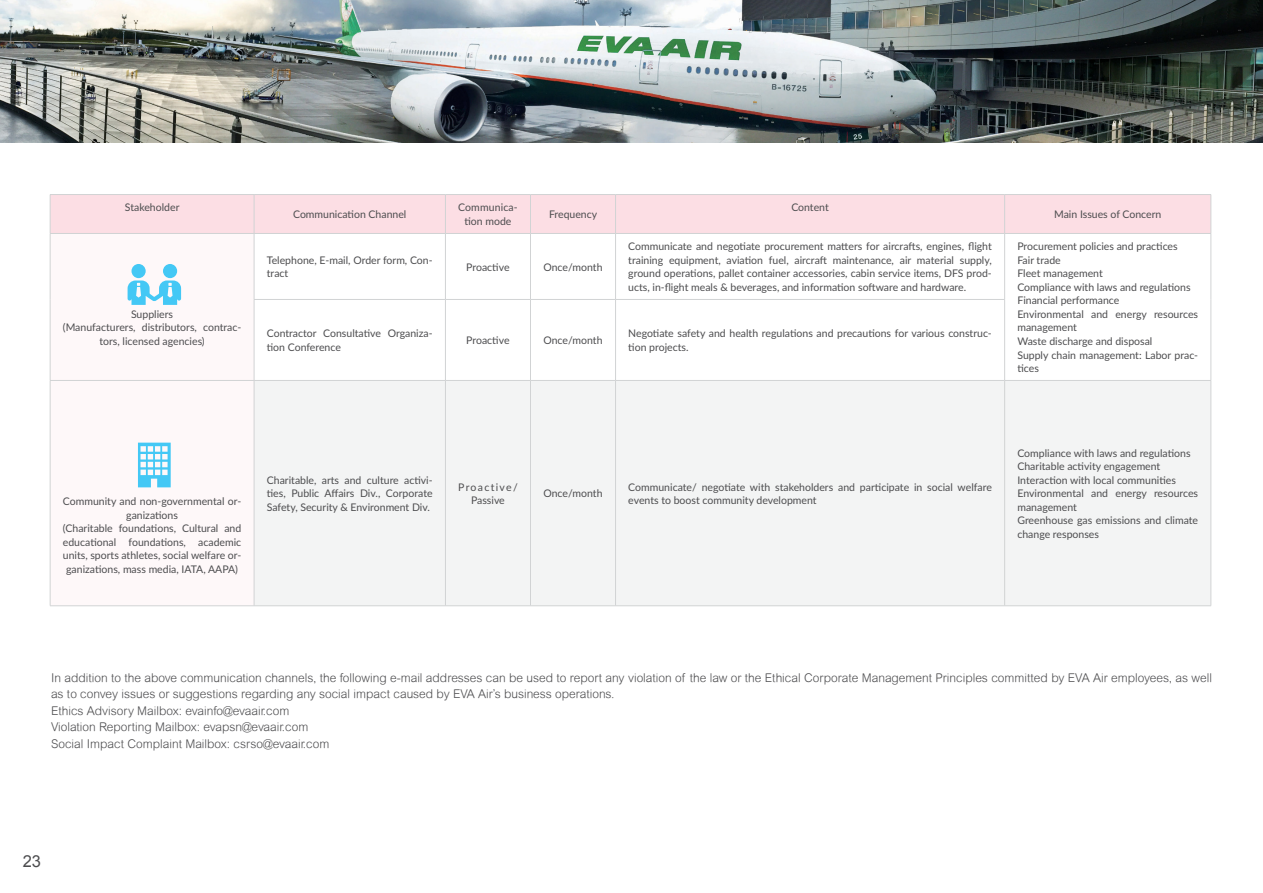
<style>
.page{position:relative;width:1263px;height:893px;background:#fff}
.page>*{position:absolute;margin:0;border:0;box-sizing:border-box;transform-origin:0 0}
.t1{font:16.5px "Arial";color:#4d4d4f}
.t2{font:300 12px/16.5px "Arial Rounded MT";color:#4d4d4f}
.t3{font:10.5px/13.5px "Lato";color:#4d4d4f}
.t4{font:10.5px/13.5px "Lato";letter-spacing:.105em;color:#4d4d4f;text-align:center}
</style>
<div class="page">
<div style="left:51px;top:195px;width:1159px;height:38px;background:#fcdee4"></div>
<svg style="left:127px;top:234px;width:127px;height:371px"></svg>
<div style="left:255px;top:381px;width:955px;height:224px;background:#f3f4f4"></div>
<hr style="left:50px;top:195px;width:1px;height:38px;background:#d1d3d4">
<hr style="left:445px;top:195px;width:1px;height:38px;background:#d1d3d4">
<hr style="left:615px;top:195px;width:1px;height:38px;background:#d1d3d4">
<hr style="left:50px;top:194px;width:204px;height:1px;background:#d1d3d4">
<hr style="left:445px;top:194px;width:85px;height:1px;background:#d1d3d4">
<hr style="left:615px;top:194px;width:390px;height:1px;background:#d1d3d4">
<hr style="left:254px;top:194px;width:191px;height:1px;background:#d1d3d4">
<hr style="left:530px;top:194px;width:85px;height:1px;background:#d1d3d4">
<hr style="left:1005px;top:194px;width:206px;height:1px;background:#d1d3d4">
<hr style="left:254px;top:195px;width:1px;height:38px;background:#d1d3d4">
<hr style="left:530px;top:195px;width:1px;height:38px;background:#d1d3d4">
<hr style="left:1004px;top:195px;width:1px;height:38px;background:#d1d3d4">
<hr style="left:1210px;top:195px;width:1px;height:38px;background:#d1d3d4">
<hr style="left:615px;top:299px;width:390px;height:1px;background:#d1d3d4">
<hr style="left:1005px;top:605px;width:206px;height:1px;background:#d1d3d4">
<hr style="left:254px;top:233px;width:191px;height:1px;background:#d1d3d4">
<hr style="left:445px;top:233px;width:85px;height:1px;background:#d1d3d4">
<hr style="left:530px;top:233px;width:85px;height:1px;background:#d1d3d4">
<hr style="left:615px;top:233px;width:390px;height:1px;background:#d1d3d4">
<hr style="left:1005px;top:233px;width:206px;height:1px;background:#d1d3d4">
<hr style="left:445px;top:234px;width:1px;height:65px;background:#d1d3d4">
<hr style="left:530px;top:234px;width:1px;height:65px;background:#d1d3d4">
<hr style="left:615px;top:234px;width:1px;height:65px;background:#d1d3d4">
<hr style="left:1004px;top:234px;width:1px;height:65px;background:#d1d3d4">
<hr style="left:1004px;top:300px;width:1px;height:80px;background:#d1d3d4">
<hr style="left:1210px;top:234px;width:1px;height:65px;background:#d1d3d4">
<hr style="left:1210px;top:299px;width:1px;height:81px;background:#d1d3d4">
<hr style="left:445px;top:300px;width:1px;height:80px;background:#d1d3d4">
<hr style="left:530px;top:300px;width:1px;height:80px;background:#d1d3d4">
<hr style="left:615px;top:300px;width:1px;height:80px;background:#d1d3d4">
<hr style="left:254px;top:299px;width:191px;height:1px;background:#d1d3d4">
<hr style="left:445px;top:299px;width:85px;height:1px;background:#d1d3d4">
<hr style="left:530px;top:299px;width:85px;height:1px;background:#d1d3d4">
<hr style="left:254px;top:380px;width:191px;height:1px;background:#d1d3d4">
<hr style="left:445px;top:380px;width:85px;height:1px;background:#d1d3d4">
<hr style="left:530px;top:380px;width:85px;height:1px;background:#d1d3d4">
<hr style="left:615px;top:380px;width:390px;height:1px;background:#d1d3d4">
<hr style="left:1005px;top:380px;width:206px;height:1px;background:#d1d3d4">
<hr style="left:445px;top:381px;width:1px;height:225px;background:#d1d3d4">
<hr style="left:530px;top:381px;width:1px;height:225px;background:#d1d3d4">
<hr style="left:615px;top:381px;width:1px;height:225px;background:#d1d3d4">
<hr style="left:1004px;top:381px;width:1px;height:225px;background:#d1d3d4">
<hr style="left:1210px;top:381px;width:1px;height:225px;background:#d1d3d4">
<hr style="left:254px;top:605px;width:191px;height:1px;background:#d1d3d4">
<hr style="left:445px;top:605px;width:85px;height:1px;background:#d1d3d4">
<hr style="left:530px;top:605px;width:85px;height:1px;background:#d1d3d4">
<hr style="left:615px;top:605px;width:390px;height:1px;background:#d1d3d4">
<hr style="left:50px;top:233px;width:204px;height:1px;background:#d1d3d4">
<hr style="left:50px;top:234px;width:1px;height:65px;background:#d1d3d4">
<hr style="left:254px;top:234px;width:1px;height:65px;background:#d1d3d4">
<hr style="left:50px;top:299px;width:1px;height:81px;background:#d1d3d4">
<hr style="left:254px;top:300px;width:1px;height:80px;background:#d1d3d4">
<hr style="left:50px;top:380px;width:204px;height:1px;background:#d1d3d4">
<hr style="left:50px;top:381px;width:1px;height:225px;background:#d1d3d4">
<hr style="left:254px;top:381px;width:1px;height:225px;background:#d1d3d4">
<hr style="left:50px;top:605px;width:204px;height:1px;background:#d1d3d4">
<svg style="left:138px;top:443px;width:33px;height:44px"></svg>
<svg style="left:128px;top:280px;width:53px;height:25px"></svg>
<div style="left:131px;top:264px;width:15px;height:14px;background:#44c8f5;border-radius:50%"></div>
<div style="left:163px;top:264px;width:14px;height:14px;background:#44c8f5;border-radius:50%"></div>
<img style="left:0;top:0;width:1263px;height:142px">
<p class="t3" style="left:125px;top:200px;width:56px">Stakeholder</p>
<p class="t3" style="left:63px;top:307px;width:180px;text-align:center">Suppliers<br>(Manufacturers, distributors, contrac&shy;tors, licensed agencies)</p>
<p class="t3" style="left:293px;top:207px;width:115px">Communication Channel</p>
<p class="t3" style="left:458px;top:200px;width:61px;text-align:center">Communica&shy;tion mode</p>
<p class="t3" style="left:549px;top:207px;width:50px">Frequency</p>
<p class="t3" style="left:791px;top:200px;width:39px">Content</p>
<p class="t3" style="left:1054px;top:207px;width:109px">Main Issues of Concern</p>
<p class="t3" style="left:628px;top:239px;width:365px;text-align:justify">Communicate and negotiate procurement matters for aircrafts, engines, flight training equipment, aviation fuel, aircraft maintenance, air material supply, ground operations, pallet container accessories, cabin service items, DFS prod&shy;ucts, in-flight meals &amp; beverages, and information software and hardware.</p>
<p class="t3" style="left:1017px;top:239px;width:182px">Procurement policies and practices<br>Fair trade<br>Fleet management<br>Compliance with laws and regulations<br>Financial performance<br>Environmental and energy resources management<br>Waste discharge and disposal<br>Supply chain management: Labor prac&shy;tices</p>
<p class="t3" style="left:267px;top:253px;width:167px">Telephone, E-mail, Order form, Con&shy;tract</p>
<p class="t3" style="left:466px;top:260px;width:45px">Proactive</p>
<p class="t3" style="left:543px;top:260px;width:61px">Once/month</p>
<p class="t3" style="left:267px;top:326px;width:167px">Contractor Consultative Organiza&shy;tion Conference</p>
<p class="t3" style="left:466px;top:333px;width:45px">Proactive</p>
<p class="t3" style="left:543px;top:333px;width:61px">Once/month</p>
<p class="t3" style="left:628px;top:326px;width:365px">Negotiate safety and health regulations and precautions for various construc&shy;tion projects.</p>
<p class="t3" style="left:63px;top:494px;width:180px;text-align:center">Community and non-governmental or&shy;ganizations<br>(Charitable foundations, Cultural and educational foundations, academic units, sports athletes, social welfare or&shy;ganizations, mass media, IATA, AAPA)</p>
<p class="t3" style="left:267px;top:473px;width:167px;text-align:justify">Charitable, arts and culture activi&shy;ties, Public Affairs Div., Corporate Safety, Security &amp; Environment Div.</p>
<p class="t4" style="left:458px;top:480px;width:61px">Proactive/<br>Passive</p>
<p class="t3" style="left:543px;top:486px;width:61px">Once/month</p>
<p class="t3" style="left:628px;top:480px;width:365px">Communicate/ negotiate with stakeholders and participate in social welfare events to boost community development</p>
<p class="t3" style="left:1017px;top:446px;width:182px">Compliance with laws and regulations<br>Charitable activity engagement<br>Interaction with local communities<br>Environmental and energy resources management<br>Greenhouse gas emissions and climate change responses</p>
<p class="t2" style="left:51px;top:669px;width:1162px">In addition to the above communication channels, the following e-mail addresses can be used to report any violation of the law or the Ethical Corporate Management Principles committed by EVA Air employees, as well as to convey issues or suggestions regarding any social impact caused by EVA Air’s business operations.<br>Ethics Advisory Mailbox: evainfo@evaair.com<br>Violation Reporting Mailbox: evapsn@evaair.com<br>Social Impact Complaint Mailbox: csrso@evaair.com</p>
<h1 class="t1" style="left:23px;top:850px;width:20px">23</h1>
</div>
